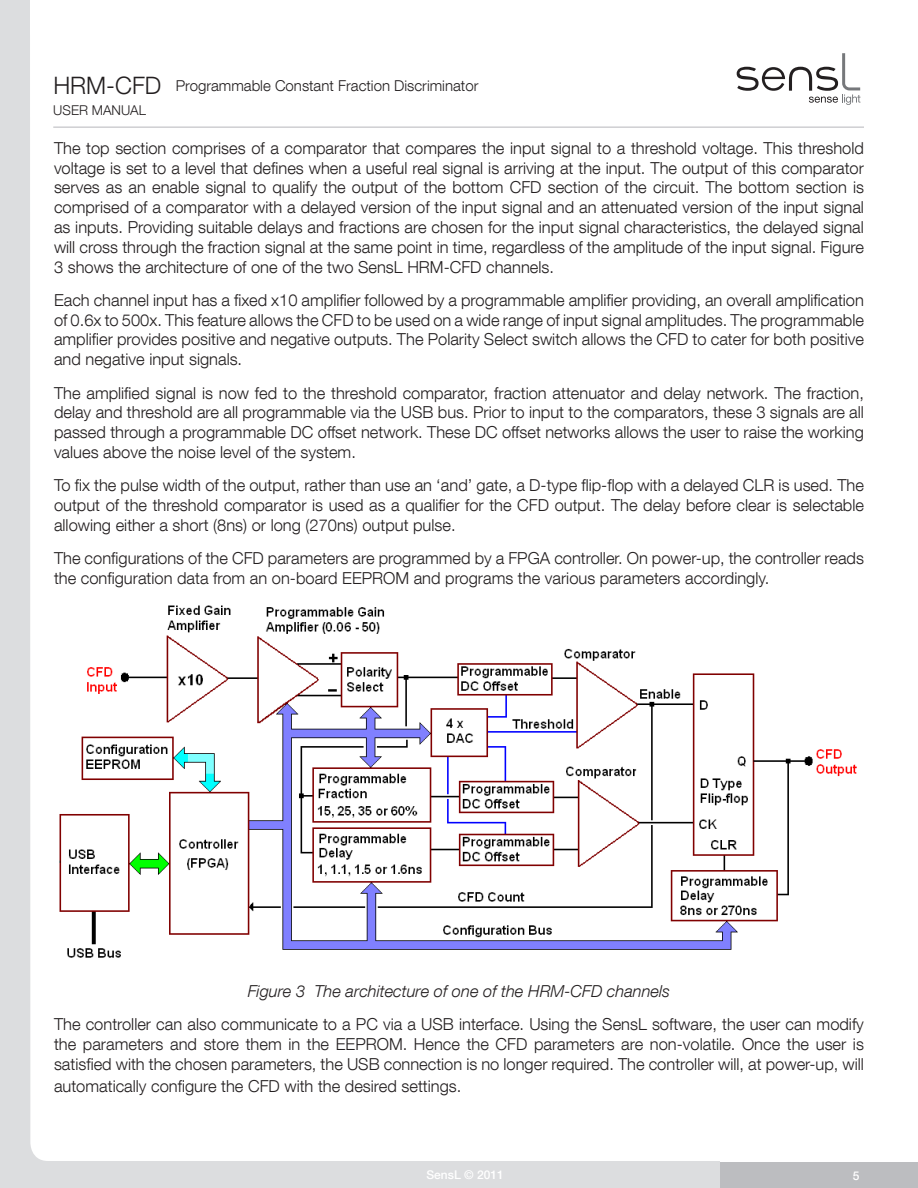
<style>
.page{position:relative;width:918px;height:1188px;background:#fff}
.page>*{position:absolute;margin:0;border:0;box-sizing:border-box;transform-origin:0 0}
.t1{font:300 16.5px/19.8px "Helvetica Neue LT Com";color:#231f20;text-align:justify}
.t2{font:italic 300 16.5px "Helvetica Neue LT Com";color:#231f20}
.t3{font:300 15px "Helvetica Neue LT Com";color:#231f20}
.t4{font:300 13.5px "Helvetica Neue LT Com";color:#231f20}
.t5{font:500 12px "Helvetica Neue LT Com";color:#fff}
.s1{font-size:24px}
</style>
<div class="page">
<div style="left:0;top:0;width:720px;height:1188px;background:#dcdddf"></div>
<div style="left:30px;top:0;width:834px;height:1161px;background:#fff"></div>
<div style="left:720px;top:1162px;width:198px;height:26px;background:#bcbdc0"></div>
<svg style="left:737px;top:53px;width:123px;height:52px"></svg>
<hr style="left:53px;top:127px;width:811px;height:1px;background:#b6b7bb">
<img style="left:54px;top:601px;width:809px;height:363px">
<p class="t3" style="left:53px;top:76px;width:427px"><span class="s1">HRM-CFD</span> Programmable Constant Fraction Discriminator</p>
<p class="t4" style="left:53px;top:102px;width:94px">USER MANUAL</p>
<p class="t1" style="left:54px;top:138px;width:812px">The top section comprises of a comparator that compares the input signal to a threshold voltage. This threshold voltage is set to a level that defines when a useful real signal is arriving at the input. The output of this comparator serves as an enable signal to qualify the output of the bottom CFD section of the circuit. The bottom section is comprised of a comparator with a delayed version of the input signal and an attenuated version of the input signal as inputs. Providing suitable delays and fractions are chosen for the input signal characteristics, the delayed signal will cross through the fraction signal at the same point in time, regardless of the amplitude of the input signal. Figure 3 shows the architecture of one of the two SensL HRM-CFD channels.</p>
<p class="t1" style="left:54px;top:290px;width:812px">Each channel input has a fixed x10 amplifier followed by a programmable amplifier providing, an overall amplification of 0.6x to 500x. This feature allows the CFD to be used on a wide range of input signal amplitudes. The programmable amplifier provides positive and negative outputs. The Polarity Select switch allows the CFD to cater for both positive and negative input signals.</p>
<p class="t1" style="left:54px;top:382px;width:812px">The amplified signal is now fed to the threshold comparator, fraction attenuator and delay network. The fraction, delay and threshold are all programmable via the USB bus. Prior to input to the comparators, these 3 signals are all passed through a programmable DC offset network. These DC offset networks allows the user to raise the working values above the noise level of the system.</p>
<p class="t1" style="left:54px;top:475px;width:812px">To fix the pulse width of the output, rather than use an ‘and’ gate, a D-type flip-flop with a delayed CLR is used. The output of the threshold comparator is used as a qualifier for the CFD output. The delay before clear is selectable allowing either a short (8ns) or long (270ns) output pulse.</p>
<p class="t1" style="left:54px;top:548px;width:812px">The configurations of the CFD parameters are programmed by a FPGA controller. On power-up, the controller reads the configuration data from an on-board EEPROM and programs the various parameters accordingly.</p>
<p class="t2" style="left:248px;top:981px;width:424px">Figure 3 The architecture of one of the HRM-CFD channels</p>
<p class="t1" style="left:54px;top:1014px;width:812px">The controller can also communicate to a PC via a USB interface. Using the SensL software, the user can modify the parameters and store them in the EEPROM. Hence the CFD parameters are non-volatile. Once the user is satisfied with the chosen parameters, the USB connection is no longer required. The controller will, at power-up, will</p>
<p class="t1" style="left:54px;top:1076px;width:409px">automatically configure the CFD with the desired settings.</p>
<p class="t5" style="left:426px;top:1168px;width:79px">SensL © 2011</p>
<p class="t5" style="left:853px;top:1168px;width:8px">5</p>
</div>
